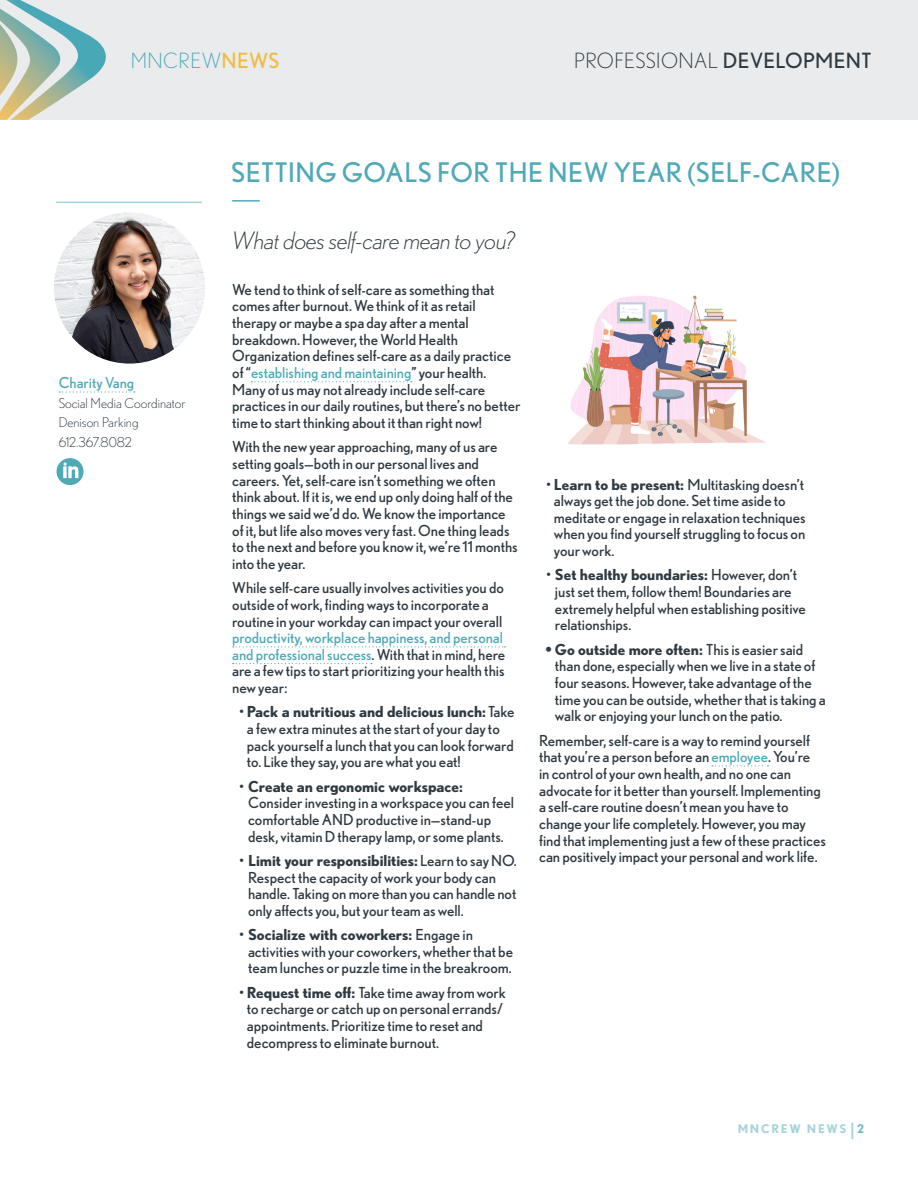
<style>
.page{position:relative;width:918px;height:1188px;background:#fff}
.page>*{position:absolute;margin:0;border:0;box-sizing:border-box;transform-origin:0 0}
.Page_Headline{font:27px "Nobel";letter-spacing:.02em;color:#4fa9b7}
.Callout{font:italic 300 24px "Nobel";letter-spacing:-.015em;color:#2f3a42}
.Page_Headline-2{font:300 21px "Nobel";letter-spacing:.02em;color:#2f3a42}
.t1{font:300 21px "Nobel";letter-spacing:.02em;color:#4fa9b7}
.Body_Copy{font:15.15px/16.6px "Nobel";letter-spacing:-.005em;color:#2f3a42}
.Body_Copy-2{font:15px/16.6px "Nobel";letter-spacing:-.005em;color:#4fa9b7}
.Contact_Info_Content{font:300 13.5px "Nobel";color:#2f3a42}
.t2{font:700 12px "Nobel";letter-spacing:.14em;color:#a7d4db}
.s1{font-weight:400;color:#efbd47}
.s2{font-weight:400}
.s3{font-size:15.15px;color:#2f3a42}
.s4{font-weight:700}
.s5{font-size:15px;color:#4fa9b7}
.s6{font-size:18px}
.s7{color:#72bac5}
</style>
<div class="page">
<div style="left:0;top:0;width:918px;height:120px;background:#eaebec"></div>
<svg style="left:0;top:0;width:106px;height:120px"></svg>
<svg style="left:252px;top:381px;width:160px;height:1px"></svg>
<svg style="left:233px;top:646px;width:273px;height:1px"></svg>
<svg style="left:233px;top:663px;width:139px;height:1px"></svg>
<svg style="left:712px;top:765px;width:57px;height:2px"></svg>
<svg style="left:59px;top:391px;width:76px;height:2px"></svg>
<svg style="left:57px;top:458px;width:27px;height:27px"></svg>
<img style="left:568px;top:295px;width:198px;height:150px">
<img style="left:54px;top:212px;width:151px;height:152px;border-radius:76px">
<hr style="left:56px;top:202px;width:146px;height:1px;background:#a7d4db">
<hr style="left:232px;top:200px;width:28px;height:2px;background:#4fa9b7">
<h3 class="t1" style="left:131px;top:48px;width:150px">MNCREW<span class="s1">NEWS</span></h3>
<p class="Page_Headline-2" style="left:574px;top:48px;width:299px">PROFESSIONAL <span class="s2">DEVELOPMENT</span></p>
<p class="Page_Headline" style="left:231px;top:157px;width:610px">SETTING GOALS FOR THE NEW YEAR (SELF-CARE)</p>
<p class="Body_Copy-2" style="left:59px;top:374px;width:77px">Charity Vang</p>
<p class="Contact_Info_Content" style="left:59px;top:395px;width:128px">Social Media Coordinator</p>
<p class="Contact_Info_Content" style="left:59px;top:415px;width:81px">Denison Parking</p>
<p class="Contact_Info_Content" style="left:59px;top:434px;width:75px">612.367.8082</p>
<p class="Callout" style="left:232px;top:226px;width:285px">What does self-care mean to you?</p>
<p class="Body_Copy" style="left:232px;top:281px;width:280px">We tend to think of self-care as something that comes after burnout. We think of it as retail therapy or maybe a spa day after a mental breakdown. However, the World Health Organization defines self-care as a daily practice</p>
<p class="Body_Copy-2" style="left:232px;top:364px;width:256px"><span class="s3">of “</span>establishing and maintaining<span class="s3">” your health.</span></p>
<p class="Body_Copy" style="left:232px;top:381px;width:290px">Many of us may not already include self-care practices in our daily routines, but there’s no better time to start thinking about it than right now!</p>
<p class="Body_Copy" style="left:232px;top:438px;width:287px">With the new year approaching, many of us are setting goals—both in our personal lives and careers. Yet, self-care isn’t something we often think about. If it is, we end up only doing half of the things we said we’d do. We know the importance of it, but life also moves very fast. One thing leads to the next and before you know it, we’re 11 months into the year.</p>
<p class="Body_Copy" style="left:232px;top:579px;width:273px">While self-care usually involves activities you do outside of work, finding ways to incorporate a routine in your workday can impact your overall</p>
<p class="Body_Copy-2" style="left:232px;top:629px;width:275px">productivity, workplace happiness, and personal and professional success<span class="s3">. With that in mind, here</span></p>
<p class="Body_Copy" style="left:232px;top:663px;width:274px">are a few tips to start prioritizing your health this new year:</p>
<p class="Body_Copy" style="left:247px;top:703px;width:269px;text-indent:-8px">• <span class="s4">Pack a nutritious and delicious lunch:</span> Take a few extra minutes at the start of your day to pack yourself a lunch that you can look forward to. Like they say, you are what you eat!</p>
<p class="Body_Copy" style="left:248px;top:778px;width:267px;text-indent:-9px">• <span class="s4">Create an ergonomic workspace:<br></span>Consider investing in a workspace you can feel comfortable AND productive in—stand-up desk, vitamin D therapy lamp, or some plants.</p>
<p class="Body_Copy" style="left:248px;top:852px;width:270px;text-indent:-9px">• <span class="s4">Limit your responsibilities:</span> Learn to say NO.<br>Respect the capacity of work your body can handle. Taking on more than you can handle not only affects you, but your team as well.</p>
<p class="Body_Copy" style="left:248px;top:926px;width:267px;text-indent:-9px">• <span class="s4">Socialize with coworkers:</span> Engage in activities with your coworkers, whether that be team lunches or puzzle time in the breakroom.</p>
<p class="Body_Copy" style="left:247px;top:984px;width:261px;text-indent:-8px">• <span class="s4">Request time off:</span> Take time away from work to recharge or catch up on personal errands/ appointments. Prioritize time to reset and decompress to eliminate burnout.</p>
<p class="Body_Copy" style="left:554px;top:476px;width:253px;text-indent:-8px">• <span class="s4">Learn to be present:</span> Multitasking doesn’t always get the job done. Set time aside to meditate or engage in relaxation techniques when you find yourself struggling to focus on your work.</p>
<p class="Body_Copy" style="left:555px;top:566px;width:253px;text-indent:-9px">• <span class="s4">Set healthy boundaries:</span> However, don’t just set them, follow them! Boundaries are extremely helpful when establishing positive relationships.</p>
<p class="Body_Copy" style="left:555px;top:641px;width:272px;text-indent:-9px"><span class="s4">• Go outside more often:</span> This is easier said than done, especially when we live in a state of four seasons. However, take advantage of the time you can be outside, whether that is taking a walk or enjoying your lunch on the patio.</p>
<p class="Body_Copy" style="left:539px;top:732px;width:288px">Remember, self-care is a way to remind yourself that you’re a person before an <span class="s5">employee</span>. You’re<br>in control of your own health, and no one can advocate for it better than yourself. Implementing a self-care routine doesn’t mean you have to change your life completely. However, you may find that implementing just a few of these practices can positively impact your personal and work life.</p>
<p class="t2" style="left:738px;top:1121px;width:128px">MNCREW NEWS <span class="s6">|</span> <span class="s7">2</span></p>
</div>
